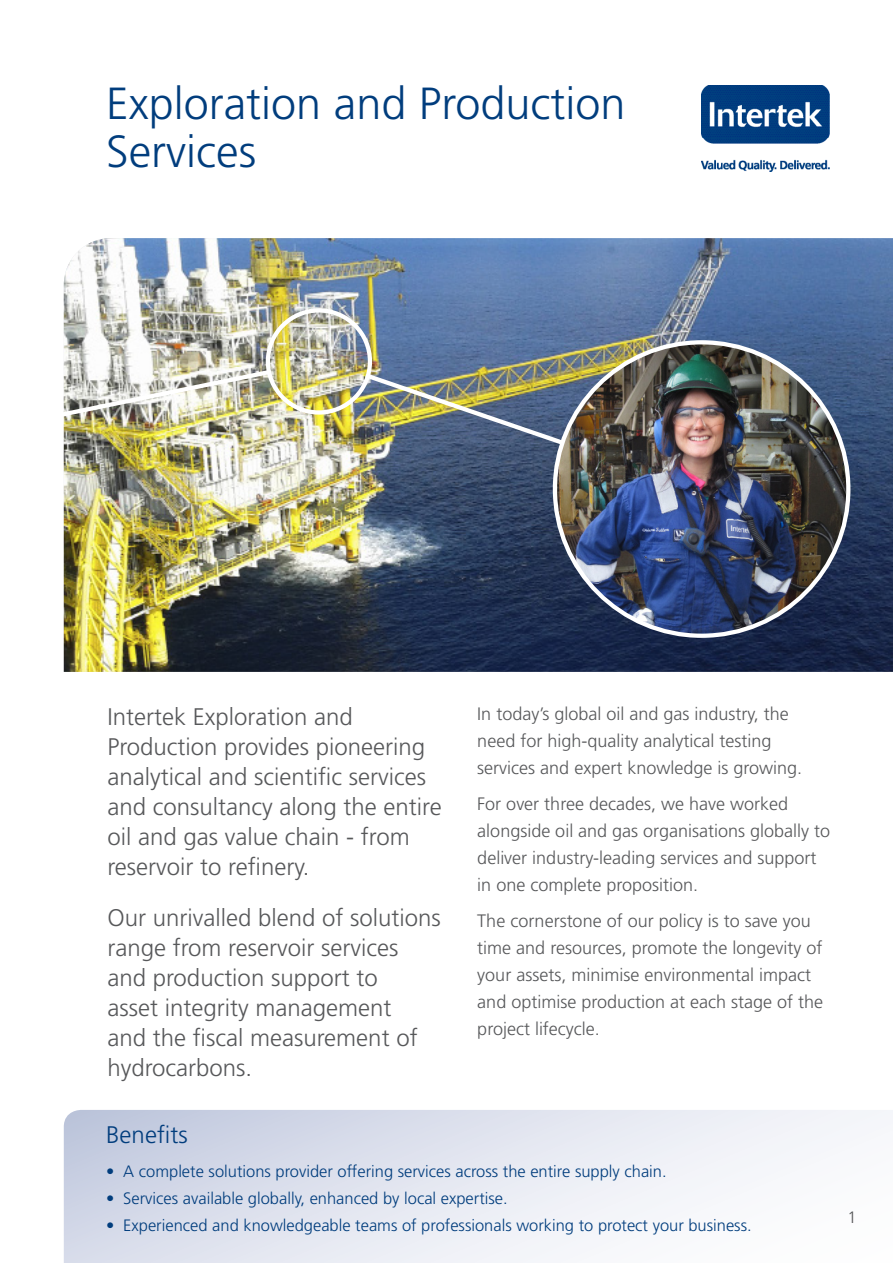
<style>
.page{position:relative;width:893px;height:1263px;background:#fff}
.page>*{position:absolute;margin:0;border:0;box-sizing:border-box;transform-origin:0 0}
.Heading__Title{font:300 45px/48px "Frutiger LT Std";color:#013d7d}
.Body_Text__large{font:300 24px/30px "Frutiger LT Std";color:#57585a}
.Body_Text__medium{font:300 24px/30px "Frutiger LT Std";color:#57585a}
.Heading__large_blue{font:300 24px "Frutiger LT Std";color:#013d7d}
.Body_Text__small{font:300 18px/27px "Frutiger LT Std";color:#57585a}
.Body_Text__medium-2{font:300 18px/27px "Frutiger LT Std";color:#57585a}
.t1{font:300 16.5px "Frutiger LT Std";color:#013d7d}
.Body_Text__small-2{font:300 16.5px "Frutiger LT Std";color:#57585a}
</style>
<div class="page">
<img style="left:702px;top:85px;width:127px;height:87px">
<img style="left:64px;top:238px;width:829px;height:434px">
<img style="left:555px;top:342px;width:293px;height:294px;border-radius:147px">
<div style="left:266px;top:308px;width:106px;height:107px;border:4px solid #fff;border-radius:50%"></div>
<svg style="left:64px;top:1110px;width:829px;height:153px"></svg>
<img style="left:63px;top:367px;width:211px;height:55px">
<img style="left:362px;top:370px;width:205px;height:78px">
<p class="Heading__Title" style="left:106px;top:80px;width:521px">Exploration and Production<br>Services</p>
<p class="Body_Text__large" style="left:107px;top:702px;width:336px">Intertek Exploration and<br>Production provides pioneering analytical and scientific services and consultancy along the entire oil and gas value chain - from reservoir to refinery.</p>
<p class="Body_Text__medium" style="left:107px;top:903px;width:335px">Our unrivalled blend of solutions range from reservoir services and production support to<br>asset integrity management<br>and the fiscal measurement of hydrocarbons.</p>
<p class="Body_Text__small" style="left:477px;top:701px;width:326px">In today’s global oil and gas industry, the need for high-quality analytical testing services and expert knowledge is growing.</p>
<p class="Body_Text__small" style="left:477px;top:790px;width:354px">For over three decades, we have worked alongside oil and gas organisations globally to deliver industry-leading services and support in one complete proposition.</p>
<p class="Body_Text__medium-2" style="left:477px;top:907px;width:347px">The cornerstone of our policy is to save you time and resources, promote the longevity of your assets, minimise environmental impact and optimise production at each stage of the project lifecycle.</p>
<p class="Heading__large_blue" style="left:106px;top:1121px;width:83px">Benefits</p>
<p class="t1" style="left:106px;top:1161px;width:562px">• A complete solutions provider offering services across the entire supply chain.</p>
<p class="t1" style="left:106px;top:1189px;width:403px">• Services available globally, enhanced by local expertise.</p>
<p class="t1" style="left:106px;top:1216px;width:647px">• Experienced and knowledgeable teams of professionals working to protect your business.</p>
<p class="Body_Text__small-2" style="left:848px;top:1208px;width:11px">1</p>
</div>
